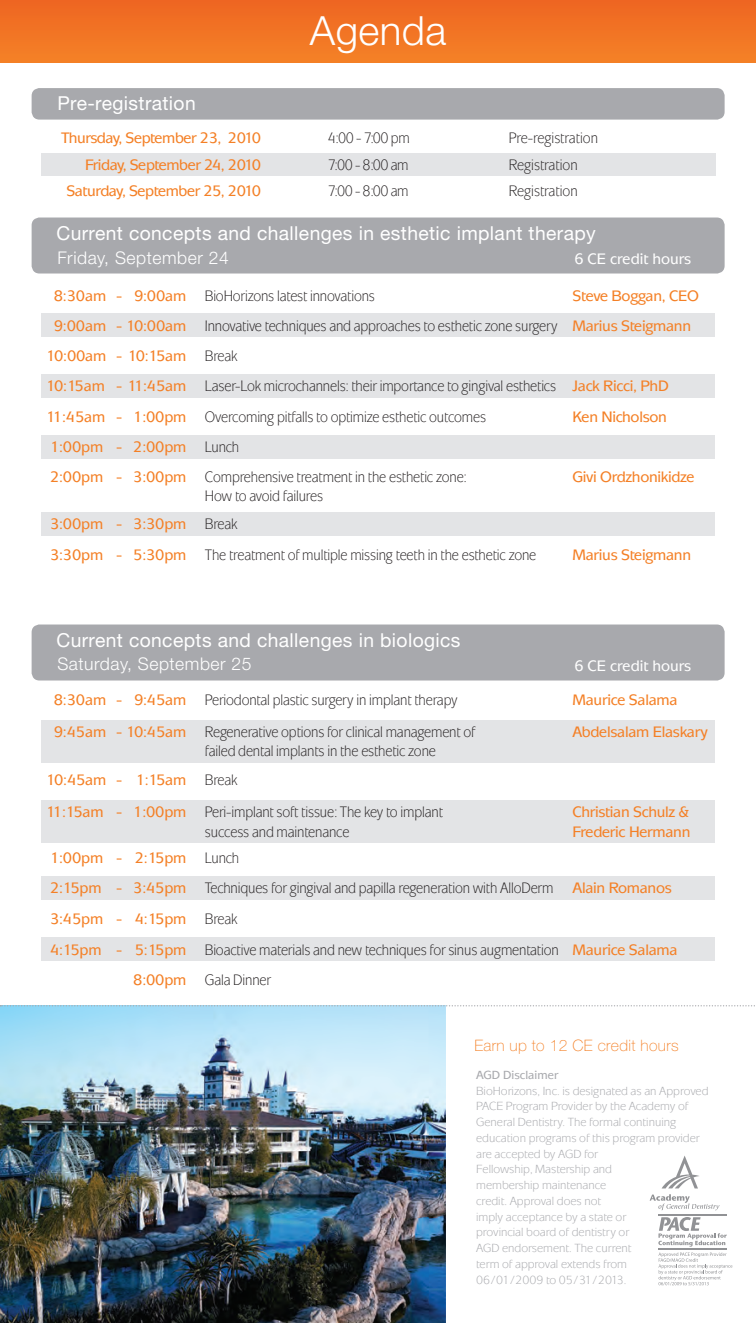
<style>
.page{position:relative;width:756px;height:1323px;background:#fff}
.page>*{position:absolute;margin:0;border:0;box-sizing:border-box;transform-origin:0 0}
.t1{font:300 40.25px "Helvetica Neue";letter-spacing:.01em;color:#fff}
.t2{font:19.25px "Helvetica Neue";letter-spacing:.02em;color:#fff}
.t3{font:300 17.5px "Helvetica Neue";letter-spacing:.03em;color:#fff}
.t4{font:15.75px/19.2px "Mixage ITC";letter-spacing:-.01em;color:#231f20;scale:.9 1}
.t5{font:500 15.75px/19.2px "Mixage ITC";letter-spacing:-.02em;color:#f48026}
.t6{font:500 15.75px "Mixage ITC";color:#fff}
.t7{font:100 15.75px "Helvetica Neue";letter-spacing:.02em;color:#f48026}
.t8{font:12.25px/15.8px "Mixage ITC";color:#a8a9ad}
.t9{font:500 12.25px "Mixage ITC";color:#a8a9ad}
</style>
<div class="page">
<img style="left:0;top:1006px;width:446px;height:317px">
<svg style="left:658px;top:1217px;width:74px;height:68px"></svg>
<svg style="left:662px;top:1156px;width:37px;height:32px"></svg>
<svg style="left:650px;top:1194px;width:70px;height:16px"></svg>
<hr style="left:659px;top:1249px;width:68px;height:1px;background:#919295">
<hr style="left:658px;top:1214px;width:69px;height:1px;background:#919295">
<div style="left:32px;top:625px;width:693px;height:56px;background:#a8a9ad;border-radius:8px"></div>
<div style="left:32px;top:218px;width:693px;height:56px;background:#a8a9ad;border-radius:8px"></div>
<div style="left:41px;top:313px;width:674px;height:24px;background:#e3e4e6"></div>
<div style="left:41px;top:435px;width:674px;height:24px;background:#e3e4e6"></div>
<div style="left:41px;top:513px;width:674px;height:23px;background:#e3e4e6"></div>
<div style="left:41px;top:375px;width:674px;height:23px;background:#e3e4e6"></div>
<div style="left:41px;top:876px;width:674px;height:24px;background:#e3e4e6"></div>
<div style="left:41px;top:937px;width:674px;height:24px;background:#e3e4e6"></div>
<div style="left:41px;top:801px;width:674px;height:42px;background:#e3e4e6"></div>
<div style="left:0;top:0;width:756px;height:62px;background:linear-gradient(to right,#f17424,#f17424)"></div>
<div style="left:41px;top:720px;width:674px;height:43px;background:#e3e4e6"></div>
<div style="left:41px;top:154px;width:674px;height:22px;background:#e3e4e6"></div>
<div style="left:32px;top:88px;width:693px;height:32px;background:#a8a9ad;border-radius:8px"></div>
<svg style="left:0;top:1005px;width:755px;height:1px"></svg>
<p class="t2" style="left:57px;top:92px;width:140px">Pre-registration</p>
<p class="t5" style="left:61px;top:128px;width:202px">Thursday, September 23, 2010</p>
<p class="t5" style="left:85px;top:155px;width:178px">Friday, September 24, 2010</p>
<p class="t5" style="left:66px;top:181px;width:196px">Saturday, September 25, 2010</p>
<p class="t1" style="left:310px;top:6px;width:138px">Agenda</p>
<p class="t4" style="left:328px;top:128px;width:92px">4:00 - 7:00 pm</p>
<p class="t4" style="left:328px;top:155px;width:91px">7:00 - 8:00 am</p>
<p class="t4" style="left:328px;top:181px;width:91px">7:00 - 8:00 am</p>
<p class="t4" style="left:509px;top:128px;width:101px">Pre-registration</p>
<p class="t4" style="left:509px;top:155px;width:78px">Registration</p>
<p class="t4" style="left:509px;top:181px;width:78px">Registration</p>
<p class="t2" style="left:56px;top:222px;width:541px">Current concepts and challenges in esthetic implant therapy</p>
<p class="t3" style="left:57px;top:247px;width:173px">Friday, September 24</p>
<p class="t5" style="left:54px;top:286px;width:134px">8:30am - 9:00am</p>
<p class="t4" style="left:205px;top:286px;width:191px">BioHorizons latest innovations</p>
<p class="t5" style="left:573px;top:286px;width:128px">Steve Boggan, CEO</p>
<p class="t6" style="left:574px;top:250px;width:118px">6 CE credit hours</p>
<p class="t5" style="left:54px;top:316px;width:134px">9:00am - 10:00am</p>
<p class="t4" style="left:205px;top:316px;width:393px">Innovative techniques and approaches to esthetic zone surgery</p>
<p class="t5" style="left:573px;top:316px;width:120px">Marius Steigmann</p>
<p class="t5" style="left:46px;top:346px;width:142px">10:00am - 10:15am</p>
<p class="t4" style="left:205px;top:346px;width:38px">Break</p>
<p class="t5" style="left:46px;top:377px;width:142px">10:15am - 11:45am</p>
<p class="t4" style="left:205px;top:377px;width:392px">Laser-Lok microchannels: their importance to gingival esthetics</p>
<p class="t5" style="left:573px;top:377px;width:98px">Jack Ricci, PhD</p>
<p class="t5" style="left:46px;top:407px;width:142px">11:45am - 1:00pm</p>
<p class="t4" style="left:205px;top:407px;width:314px">Overcoming pitfalls to optimize esthetic outcomes</p>
<p class="t5" style="left:573px;top:407px;width:96px">Ken Nicholson</p>
<p class="t5" style="left:50px;top:437px;width:138px">1:00pm - 2:00pm</p>
<p class="t4" style="left:205px;top:437px;width:40px">Lunch</p>
<p class="t5" style="left:50px;top:467px;width:138px">2:00pm - 3:00pm</p>
<p class="t4" style="left:205px;top:467px;width:292px">Comprehensive treatment in the esthetic zone:<br>How to avoid failures</p>
<p class="t5" style="left:573px;top:467px;width:124px">Givi Ordzhonikidze</p>
<p class="t5" style="left:50px;top:514px;width:138px">3:00pm - 3:30pm</p>
<p class="t4" style="left:205px;top:514px;width:38px">Break</p>
<p class="t5" style="left:50px;top:545px;width:138px">3:30pm - 5:30pm</p>
<p class="t4" style="left:205px;top:545px;width:370px">The treatment of multiple missing teeth in the esthetic zone</p>
<p class="t5" style="left:573px;top:545px;width:120px">Marius Steigmann</p>
<p class="t2" style="left:56px;top:628px;width:406px">Current concepts and challenges in biologics</p>
<p class="t3" style="left:57px;top:653px;width:196px">Saturday, September 25</p>
<p class="t6" style="left:574px;top:657px;width:118px">6 CE credit hours</p>
<p class="t5" style="left:54px;top:690px;width:134px">8:30am - 9:45am</p>
<p class="t4" style="left:205px;top:690px;width:282px">Periodontal plastic surgery in implant therapy</p>
<p class="t5" style="left:573px;top:690px;width:107px">Maurice Salama</p>
<p class="t5" style="left:54px;top:722px;width:134px">9:45am - 10:45am</p>
<p class="t4" style="left:205px;top:722px;width:302px">Regenerative options for clinical management of failed dental implants in the esthetic zone</p>
<p class="t5" style="left:573px;top:722px;width:137px">Abdelsalam Elaskary</p>
<p class="t5" style="left:46px;top:771px;width:142px">10:45am - 1:15am</p>
<p class="t4" style="left:205px;top:771px;width:38px">Break</p>
<p class="t5" style="left:46px;top:802px;width:142px">11:15am - 1:00pm</p>
<p class="t4" style="left:205px;top:802px;width:266px">Peri-implant soft tissue: The key to implant success and maintenance</p>
<p class="t5" style="left:573px;top:802px;width:119px">Christian Schulz &amp;<br>Frederic Hermann</p>
<p class="t5" style="left:50px;top:848px;width:138px">1:00pm - 2:15pm</p>
<p class="t4" style="left:205px;top:848px;width:40px">Lunch</p>
<p class="t5" style="left:50px;top:878px;width:138px">2:15pm - 3:45pm</p>
<p class="t4" style="left:205px;top:878px;width:389px">Techniques for gingival and papilla regeneration with AlloDerm</p>
<p class="t5" style="left:573px;top:878px;width:101px">Alain Romanos</p>
<p class="t5" style="left:50px;top:909px;width:138px">3:45pm - 4:15pm</p>
<p class="t4" style="left:205px;top:909px;width:38px">Break</p>
<p class="t5" style="left:50px;top:940px;width:138px">4:15pm - 5:15pm</p>
<p class="t4" style="left:205px;top:940px;width:395px">Bioactive materials and new techniques for sinus augmentation</p>
<p class="t5" style="left:573px;top:940px;width:107px">Maurice Salama</p>
<p class="t5" style="left:133px;top:970px;width:55px">8:00pm</p>
<p class="t4" style="left:205px;top:970px;width:75px">Gala Dinner</p>
<p class="t7" style="left:474px;top:1036px;width:206px">Earn up to 12 CE credit hours</p>
<p class="t9" style="left:476px;top:1068px;width:84px">AGD Disclaimer</p>
<p class="t8" style="left:476px;top:1083px;width:234px">BioHorizons, Inc. is designated as an Approved<br>PACE Program Provider by the Academy of<br>General Dentistry. The formal continuing education programs of this program provider are accepted by AGD for<br>Fellowship, Mastership and<br>membership maintenance<br>credit. Approval does not<br>imply acceptance by a state or<br>provincial board of dentistry or<br>AGD endorsement. The current<br>term of approval extends from<br>06/01/2009 to 05/31/2013.</p>
</div>
